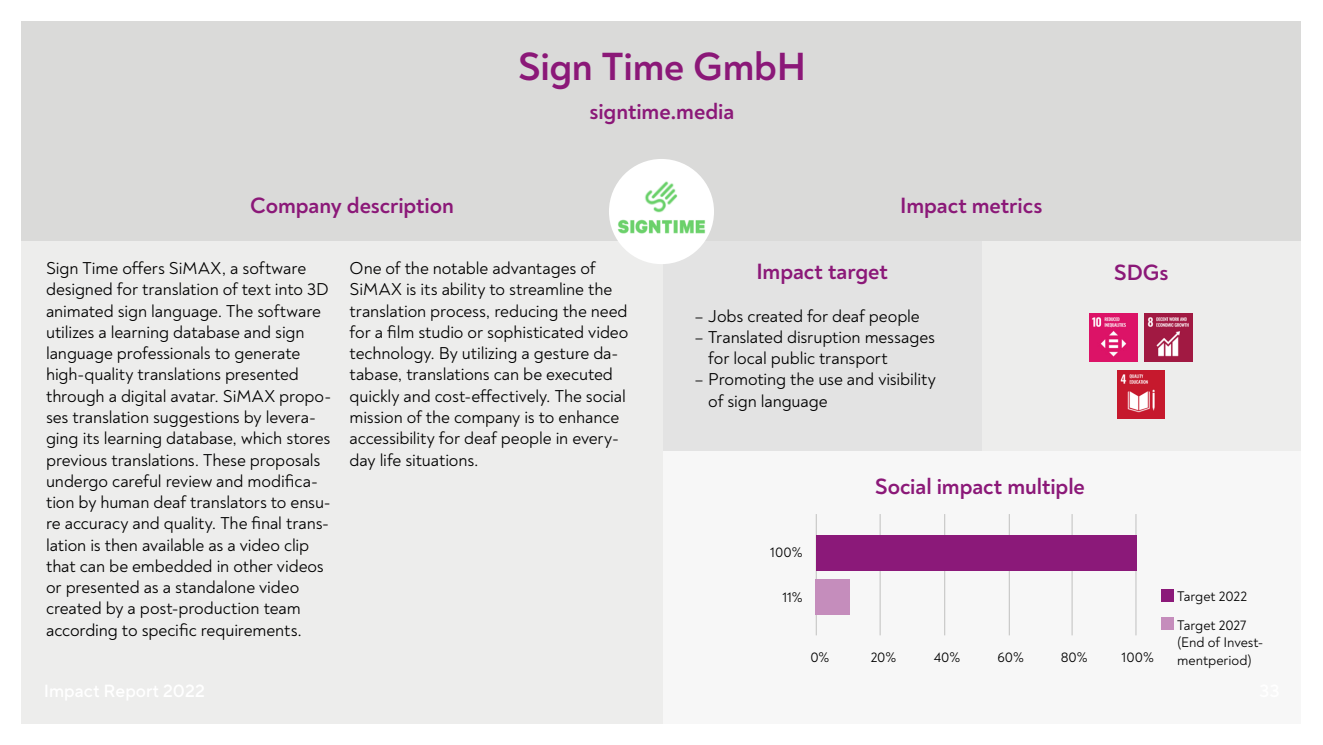
<style>
.page{position:relative;width:1323px;height:745px;background:#fff}
.page>*{position:absolute;margin:0;border:0;box-sizing:border-box;transform-origin:0 0}
.text_44_pt_light{font:700 40px "Noah";letter-spacing:-.005em;color:#8b1878}
.text_44_pt_light-2{font:700 22.5px "Noah";letter-spacing:-.005em;color:#8b1878}
.text_44_pt_light-3{font:17.5px/21.2px "Noah";letter-spacing:-.005em;color:#000}
.text_44_pt_light-4{font:14.12px "Noah";color:#000}
</style>
<div class="page">
<div style="left:663px;top:450px;width:637px;height:273px;background:#f7f7f7"></div>
<div style="left:663px;top:241px;width:318px;height:209px;background:#e3e3e3"></div>
<div style="left:21px;top:21px;width:1280px;height:220px;background:#dadad9"></div>
<div style="left:21px;top:241px;width:642px;height:482px;background:#ededec"></div>
<div style="left:981px;top:241px;width:319px;height:209px;background:#ededec"></div>
<div style="left:609px;top:159px;width:105px;height:105px;background:#fff;border-radius:50%"></div>
<img style="left:617px;top:219px;width:89px;height:15px">
<img style="left:645px;top:181px;width:33px;height:32px">
<img style="left:1089px;top:313px;width:48px;height:48px">
<img style="left:1145px;top:313px;width:48px;height:48px">
<img style="left:1117px;top:370px;width:48px;height:48px">
<div style="left:1161px;top:589px;width:12px;height:12px;background:#8b1979"></div>
<div style="left:1161px;top:617px;width:12px;height:12px;background:#c58dbc"></div>
<hr style="left:1135px;top:513px;width:1px;height:122px;background:#c1c1c0">
<hr style="left:1071px;top:513px;width:1px;height:122px;background:#c1c1c0">
<hr style="left:944px;top:513px;width:1px;height:122px;background:#c1c1c0">
<hr style="left:880px;top:513px;width:1px;height:122px;background:#c1c1c0">
<hr style="left:1009px;top:513px;width:1px;height:122px;background:#c1c1c0">
<hr style="left:816px;top:513px;width:1px;height:122px;background:#c1c1c0">
<div style="left:816px;top:534px;width:320px;height:36px;background:#8b1979"></div>
<div style="left:816px;top:579px;width:34px;height:35px;background:#c58dbc"></div>
<p class="text_44_pt_light" style="left:518px;top:41px;width:290px">Sign Time GmbH</p>
<p class="text_44_pt_light-2" style="left:590px;top:97px;width:146px">signtime.media</p>
<p class="text_44_pt_light-2" style="left:250px;top:191px;width:205px">Company description</p>
<p class="text_44_pt_light-2" style="left:900px;top:191px;width:144px">Impact metrics</p>
<p class="text_44_pt_light-3" style="left:46px;top:257px;width:287px">Sign Time offers SiMAX, a software designed for translation of text into 3D animated sign language. The software utilizes a learning database and sign language professionals to generate high-quality translations presented through a digital avatar. SiMAX propo&shy;ses translation suggestions by levera&shy;ging its learning database, which stores previous translations. These proposals undergo careful review and modifica&shy;tion by human deaf translators to ensu&shy;re accuracy and quality. The final trans&shy;lation is then available as a video clip that can be embedded in other videos or presented as a standalone video created by a post-production team according to specific requirements.</p>
<p class="text_44_pt_light-3" style="left:350px;top:257px;width:280px">One of the notable advantages of SiMAX is its ability to streamline the translation process, reducing the need for a film studio or sophisticated video technology. By utilizing a gesture da&shy;tabase, translations can be executed quickly and cost-effectively. The social mission of the company is to enhance accessibility for deaf people in every&shy;day life situations.</p>
<p class="text_44_pt_light-2" style="left:756px;top:257px;width:133px">Impact target</p>
<p class="text_44_pt_light-3" style="left:694px;top:305px;width:227px">– Jobs created for deaf people</p>
<p class="text_44_pt_light-3" style="left:694px;top:326px;width:242px">– Translated disruption messages</p>
<p class="text_44_pt_light-3" style="left:708px;top:347px;width:181px">for local public transport</p>
<p class="text_44_pt_light-3" style="left:694px;top:369px;width:243px">– Promoting the use and visibility</p>
<p class="text_44_pt_light-3" style="left:708px;top:390px;width:121px">of sign language</p>
<p class="text_44_pt_light-2" style="left:875px;top:472px;width:212px">Social impact multiple</p>
<p class="text_44_pt_light-4" style="left:770px;top:543px;width:34px">100%</p>
<p class="text_44_pt_light-4" style="left:782px;top:588px;width:22px">11%</p>
<p class="text_44_pt_light-2" style="left:1114px;top:258px;width:56px">SDGs</p>
<p class="text_44_pt_light-4" style="left:1177px;top:587px;width:71px">Target 2022</p>
<p class="text_44_pt_light-4" style="left:1177px;top:615px;width:71px">Target 2027</p>
<p class="text_44_pt_light-4" style="left:1177px;top:633px;width:88px">(End of Invest-</p>
<p class="text_44_pt_light-4" style="left:810px;top:648px;width:21px">0%</p>
<p class="text_44_pt_light-4" style="left:871px;top:648px;width:27px">20%</p>
<p class="text_44_pt_light-4" style="left:934px;top:648px;width:28px">40%</p>
<p class="text_44_pt_light-4" style="left:997px;top:648px;width:28px">60%</p>
<p class="text_44_pt_light-4" style="left:1061px;top:648px;width:29px">80%</p>
<p class="text_44_pt_light-4" style="left:1177px;top:650px;width:76px">mentperiod)</p>
<p class="text_44_pt_light-4" style="left:1121px;top:648px;width:34px">100%</p>
</div>
